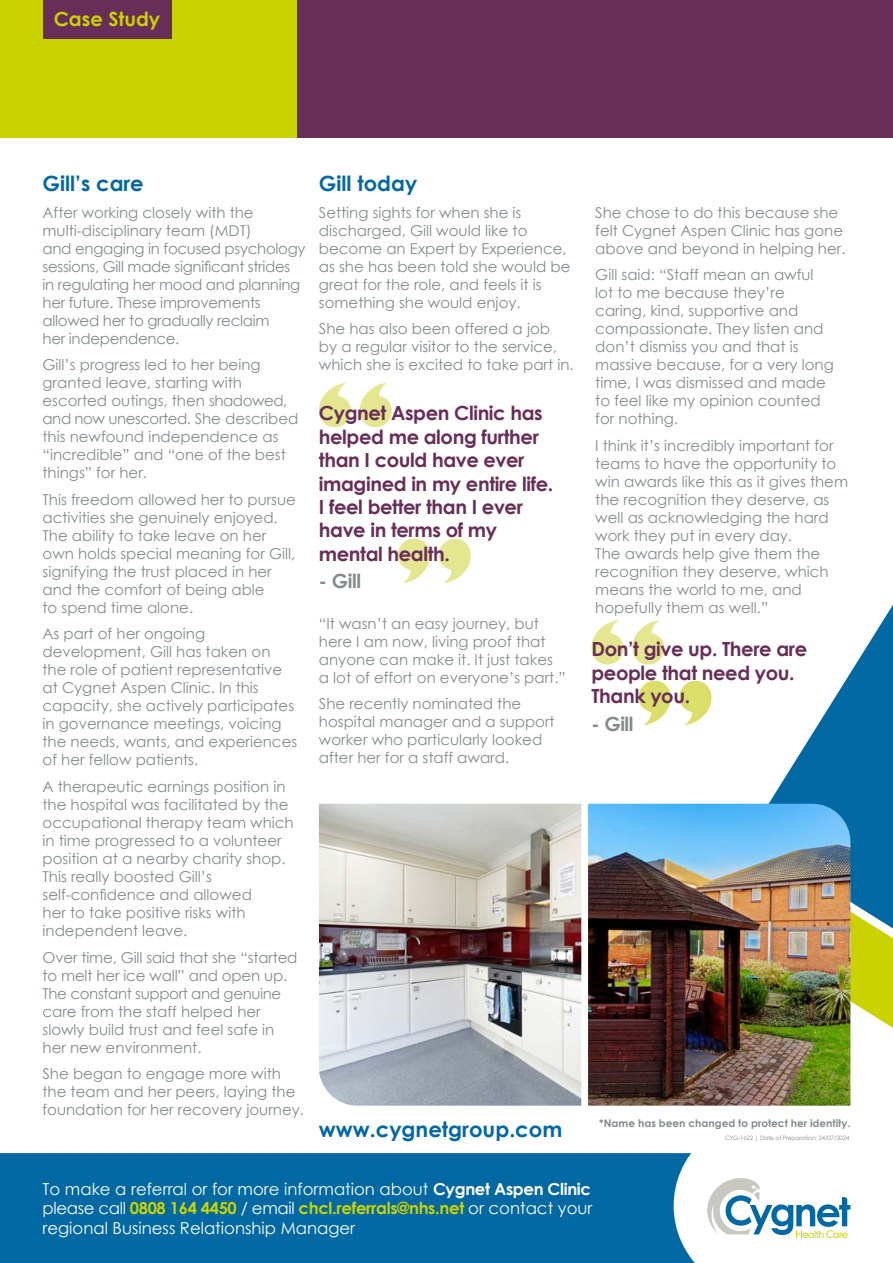
<style>
.page{position:relative;width:893px;height:1263px;background:#fff}
.page>*{position:absolute;margin:0;border:0;box-sizing:border-box;transform-origin:0 0}
.t1{font:700 21.15px "Century Gothic";color:#0068a3}
.t2{font:700 21px "Century Gothic";color:#0068a3}
.t3{font:700 19.5px/23.4px "Century Gothic";letter-spacing:-.02em;color:#682e57}
.t4{font:700 19.5px "Century Gothic";letter-spacing:-.02em;color:#848a8e}
.t5{font:700 19.5px "Century Gothic";color:#cad200}
.t6{font:16.5px/19.5px "Century Gothic";color:#fff;text-align:justify}
.t7{font:15px/18px "Century Gothic";color:#848a8e}
.t8{font:15px/18px "Century Gothic";letter-spacing:-.02em;color:#848a8e}
.t9{font:700 10.5px "Century Gothic";color:#848a8e}
.t10{font:6px "Century Gothic";letter-spacing:-.02em;color:#848a8e}
.s1{font-weight:700}
.s2{font-weight:700;color:#cad200}
</style>
<div class="page">
<svg style="left:747px;top:605px;width:146px;height:246px"></svg>
<svg style="left:850px;top:851px;width:43px;height:203px"></svg>
<div style="left:0;top:0;width:298px;height:137px;background:#cad200"></div>
<div style="left:298px;top:0;width:595px;height:137px;background:#682e57"></div>
<div style="left:43px;top:0;width:128px;height:38px;background:#682e57"></div>
<div style="left:0;top:1153px;width:674px;height:110px;background:#0068a3"></div>
<svg style="left:674px;top:1153px;width:177px;height:110px"></svg>
<svg style="left:319px;top:383px;width:32px;height:44px"></svg>
<svg style="left:359px;top:383px;width:33px;height:45px"></svg>
<svg style="left:439px;top:538px;width:32px;height:45px"></svg>
<svg style="left:398px;top:538px;width:32px;height:45px"></svg>
<svg style="left:679px;top:680px;width:33px;height:45px"></svg>
<svg style="left:638px;top:680px;width:33px;height:45px"></svg>
<svg style="left:591px;top:620px;width:33px;height:45px"></svg>
<svg style="left:632px;top:620px;width:33px;height:45px"></svg>
<img style="left:319px;top:804px;width:262px;height:302px">
<img style="left:588px;top:804px;width:262px;height:302px">
<h3 class="t5" style="left:54px;top:4px;width:108px">Case Study</h3>
<h2 class="t2" style="left:43px;top:168px;width:103px">Gill’s care</h2>
<p class="t8" style="left:43px;top:203px;width:265px">After working closely with the multi-disciplinary team (MDT)<br>and engaging in focused psychology sessions, Gill made significant strides in regulating her mood and planning her future. These improvements allowed her to gradually reclaim<br>her independence.</p>
<p class="t7" style="left:43px;top:356px;width:258px">Gill’s progress led to her being granted leave, starting with escorted outings, then shadowed, and now unescorted. She described this newfound independence as “incredible” and “one of the best things” for her.</p>
<p class="t7" style="left:43px;top:490px;width:255px">This freedom allowed her to pursue activities she genuinely enjoyed.<br>The ability to take leave on her own holds special meaning for Gill, signifying the trust placed in her and the comfort of being able<br>to spend time alone.</p>
<p class="t7" style="left:43px;top:625px;width:256px">As part of her ongoing development, Gill has taken on the role of patient representative at Cygnet Aspen Clinic. In this capacity, she actively participates in governance meetings, voicing the needs, wants, and experiences of her fellow patients.</p>
<p class="t7" style="left:43px;top:777px;width:253px">A therapeutic earnings position in the hospital was facilitated by the occupational therapy team which in time progressed to a volunteer position at a nearby charity shop.<br>This really boosted Gill’s self-confidence and allowed<br>her to take positive risks with independent leave.</p>
<p class="t7" style="left:43px;top:948px;width:257px">Over time, Gill said that she “started to melt her ice wall” and open up.<br>The constant support and genuine care from the staff helped her slowly build trust and feel safe in her new environment.</p>
<p class="t7" style="left:43px;top:1064px;width:263px">She began to engage more with the team and her peers, laying the foundation for her recovery journey.</p>
<h2 class="t2" style="left:319px;top:168px;width:100px">Gill today</h2>
<p class="t7" style="left:319px;top:203px;width:253px">Setting sights for when she is discharged, Gill would like to become an Expert by Experience, as she has been told she would be great for the role, and feels it is something she would enjoy.</p>
<p class="t7" style="left:319px;top:320px;width:256px">She has also been offered a job<br>by a regular visitor to the service, which she is excited to take part in.</p>
<h3 class="t3" style="left:319px;top:401px;width:236px">Cygnet Aspen Clinic has helped me along further than I could have ever imagined in my entire life.<br>I feel better than I ever have in terms of my mental health.</h3>
<h3 class="t4" style="left:319px;top:566px;width:44px">- Gill</h3>
<p class="t7" style="left:319px;top:614px;width:248px">“It wasn’t an easy journey, but here I am now, living proof that anyone can make it. It just takes a lot of effort on everyone’s part.”</p>
<p class="t7" style="left:319px;top:694px;width:237px">She recently nominated the hospital manager and a support worker who particularly looked after her for a staff award.</p>
<p class="t7" style="left:595px;top:203px;width:252px">She chose to do this because she felt Cygnet Aspen Clinic has gone above and beyond in helping her.</p>
<p class="t7" style="left:595px;top:266px;width:240px">Gill said: “Staff mean an awful lot to me because they’re caring, kind, supportive and compassionate. They listen and don’t dismiss you and that is massive because, for a very long time, I was dismissed and made to feel like my opinion counted for nothing.</p>
<p class="t7" style="left:595px;top:436px;width:254px">I think it’s incredibly important for teams to have the opportunity to win awards like this as it gives them the recognition they deserve, as well as acknowledging the hard work they put in every day.<br>The awards help give them the recognition they deserve, which means the world to me, and hopefully them as well.”</p>
<h3 class="t3" style="left:591px;top:636px;width:217px">Don’t give up. There are people that need you.<br>Thank you.</h3>
<h3 class="t4" style="left:591px;top:709px;width:44px">- Gill</h3>
<h1 class="t1" style="left:319px;top:1113px;width:245px">www.cygnetgroup.com</h1>
<p class="t9" style="left:599px;top:1115px;width:253px">*Name has been changed to protect her identity.</p>
<p class="t10" style="left:725px;top:1133px;width:126px">CYG-1622 | Date of Preparation: 24/07/2024</p>
<p class="t6" style="left:43px;top:1179px;width:551px">To make a referral or for more information about <span class="s1">Cygnet Aspen Clinic </span>please call <span class="s2">0808 164 4450</span> / email <span class="s2">chcl.referrals@nhs.net</span> or contact your regional Business Relationship Manager</p>
</div>
